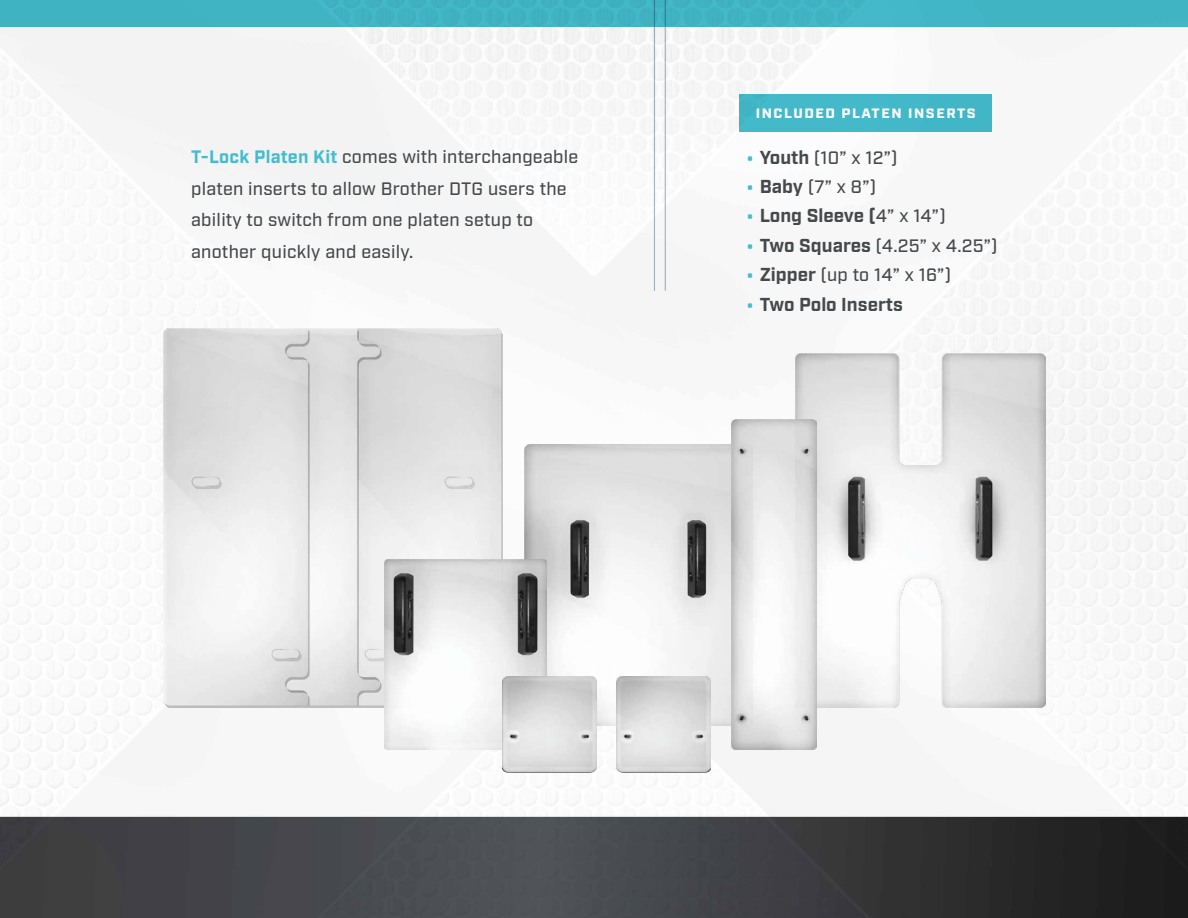
<style>
.page{position:relative;width:1188px;height:918px;background:#fff}
.page>*{position:absolute;margin:0;border:0;box-sizing:border-box;transform-origin:0 0}
.t1{font:700 18.75px "Industry";color:#46494b}
.t2{font:500 18px/31.5px "Industry";letter-spacing:.015em;color:#46494b}
.t3{font:900 13.65px "Industry";letter-spacing:.11em;color:#fff;scale:1.05 1}
.s1{font-weight:700;color:#44bccd}
.s2{font-family:"Forza";font-size:15px;color:#44bccd}
.s3{font-weight:700;font-size:18.75px}
.s4{font-family:"Forza";font-weight:500;font-size:15px;color:#44bccd}
.s5{font-weight:500;font-size:18px}
</style>
<div class="page">
<img style="left:0;top:27px;width:1188px;height:891px">
<div style="left:0;top:0;width:1188px;height:27px;background:#41b4c4"></div>
<div style="left:739px;top:95px;width:253px;height:37px;background:#44bccd"></div>
<img style="left:795px;top:354px;width:251px;height:353px">
<img style="left:164px;top:329px;width:339px;height:378px">
<img style="left:525px;top:444px;width:206px;height:282px">
<img style="left:384px;top:560px;width:162px;height:190px">
<img style="left:731px;top:419px;width:86px;height:331px">
<div style="left:502px;top:678px;width:209px;height:94px;background:#000;opacity:.75"></div>
<img style="left:502px;top:677px;width:94px;height:94px">
<img style="left:617px;top:677px;width:94px;height:94px">
<hr style="left:665px;top:0;width:1px;height:291px;background:#a7b8c2">
<hr style="left:654px;top:0;width:1px;height:291px;background:#a7b8c2">
<p class="t3" style="left:756px;top:105px;width:211px">INCLUDED PLATEN INSERTS</p>
<p class="t2" style="left:191px;top:142px;width:389px"><span class="s1">T-Lock Platen Kit</span> comes with interchangeable platen inserts to allow Brother DTG users the ability to switch from one platen setup to another quickly and easily.</p>
<p class="t2" style="left:746px;top:142px;width:153px"><span class="s2">•</span> <span class="s3">Youth</span> (10” x 12”)</p>
<p class="t2" style="left:746px;top:172px;width:132px"><span class="s2">•</span> <span class="s3">Baby</span> (7” x 8”)</p>
<p class="t1" style="left:746px;top:205px;width:201px"><span class="s4">•</span> Long Sleeve (<span class="s5">4” x 14”)</span></p>
<p class="t2" style="left:746px;top:230px;width:253px"><span class="s2">•</span> <span class="s3">Two Squares</span> (4.25” x 4.25”)</p>
<p class="t2" style="left:746px;top:260px;width:206px"><span class="s2">•</span> <span class="s3">Zipper</span> (up to 14” x 16”)</p>
<p class="t1" style="left:746px;top:293px;width:158px"><span class="s4">•</span> Two Polo Inserts</p>
</div>
